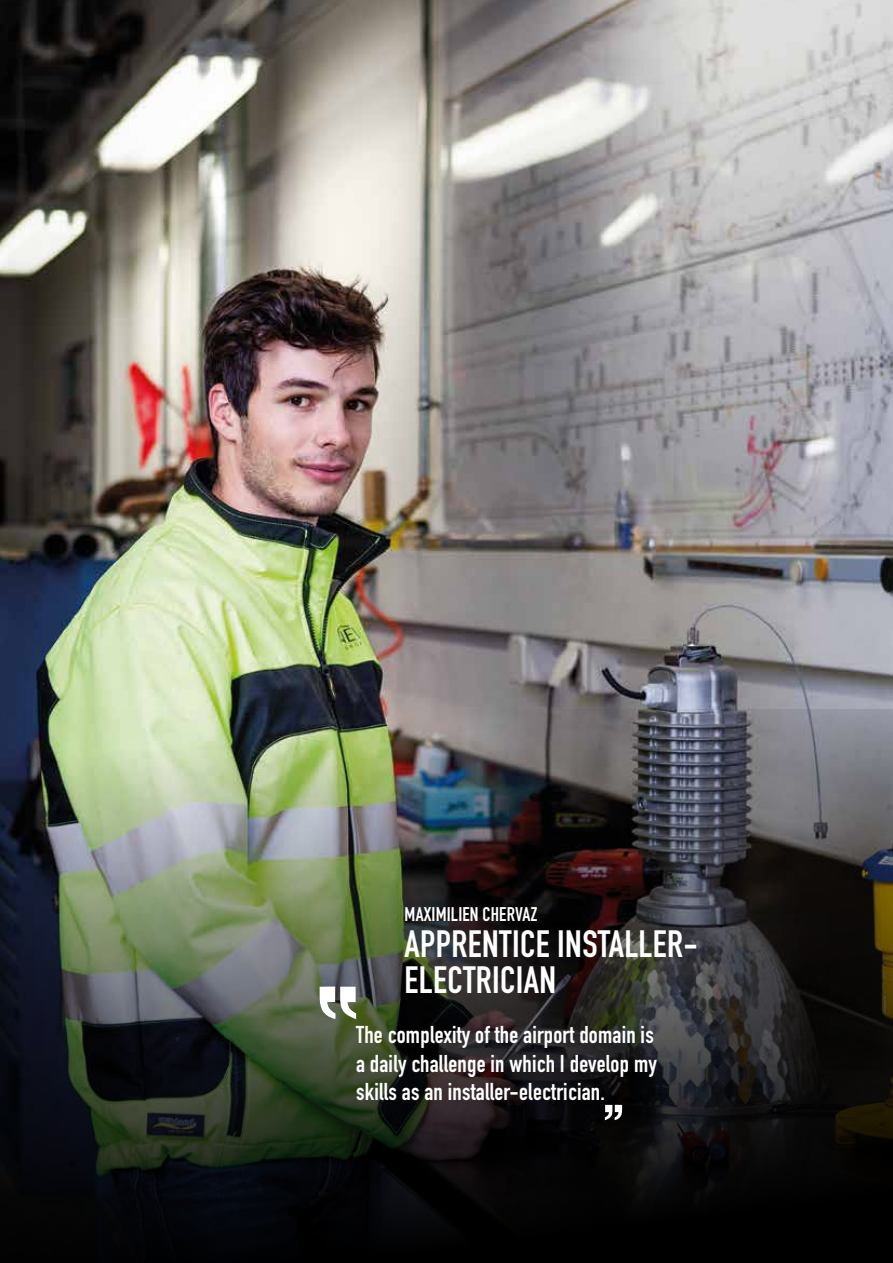
<style>
.page{position:relative;width:893px;height:1263px;background:#fff}
.page>*{position:absolute;margin:0;border:0;box-sizing:border-box;transform-origin:0 0}
.t1{font:700 37.5px/36px "DIN Condensed";letter-spacing:.01em;color:#fff}
.t2{font:700 24px/28.8px "DIN Condensed";letter-spacing:.01em;color:#fff}
.t3{font:700 19.5px "DIN Condensed";letter-spacing:.01em;color:#fff}
</style>
<div class="page">
<img style="left:0;top:0;width:893px;height:709px">
<img style="left:0;top:709px;width:893px;height:554px">
<svg style="left:320px;top:986px;width:36px;height:33px"></svg>
<svg style="left:605px;top:1105px;width:17px;height:15px"></svg>
<p class="t3" style="left:405px;top:901px;width:134px">MAXIMILIEN CHERVAZ</p>
<h1 class="t1" style="left:405px;top:925px;width:295px">APPRENTICE INSTALLER-<br>ELECTRICIAN</h1>
<p class="t2" style="left:356px;top:1020px;width:302px">The complexity of the airport domain is a daily challenge in which I develop my skills as an installer-electrician.</p>
</div>
